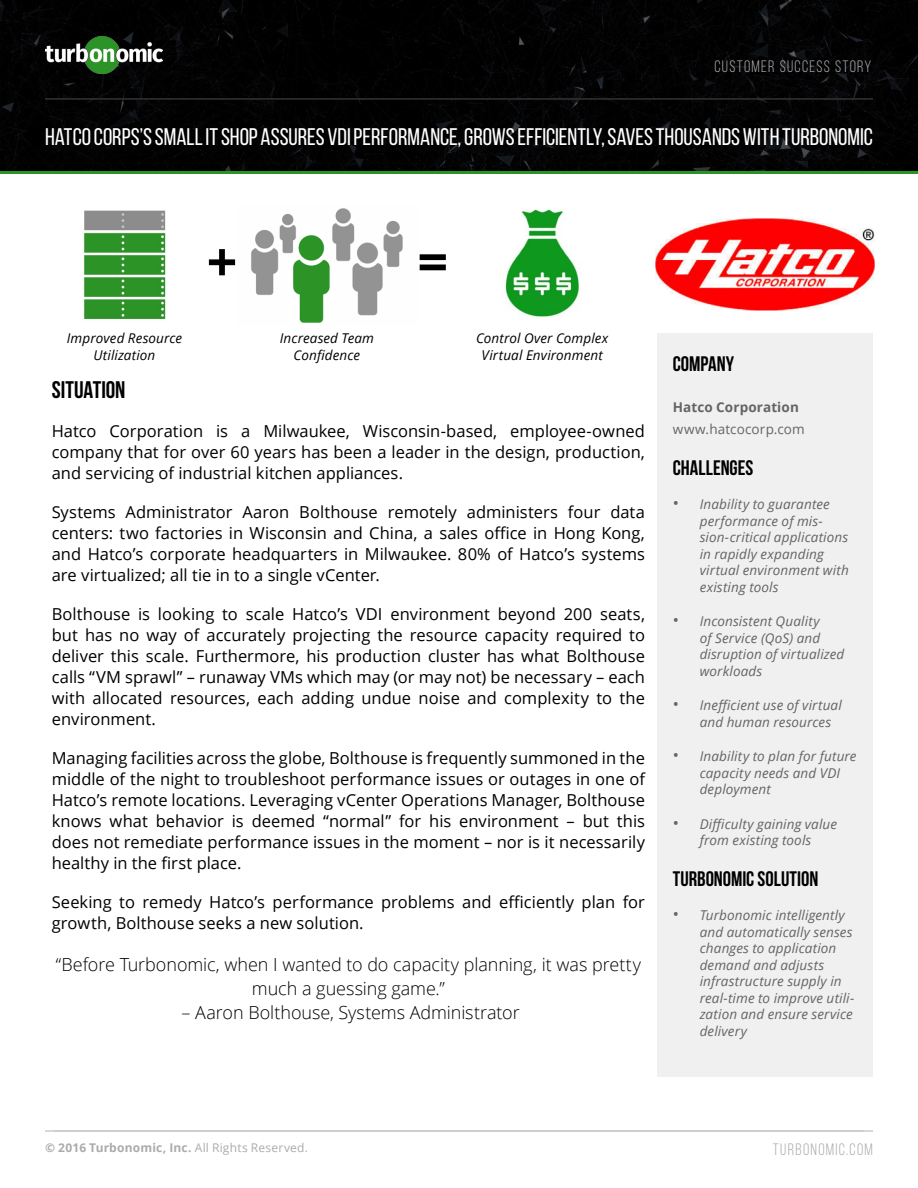
<style>
.page{position:relative;width:918px;height:1188px;background:#fff}
.page>*{position:absolute;margin:0;border:0;box-sizing:border-box;transform-origin:0 0}
.t1{font:700 54px "Open Sans";color:#000}
.t2{font:24px "Bebas Neue";color:#fff}
.t3{font:700 24px "Bebas Neue";color:#000}
.t4{font:700 21px "Bebas Neue";letter-spacing:-.005em;color:#000}
.t5{font:300 18px/24px "Open Sans";letter-spacing:-.005em;color:#000;text-align:center}
.t6{font:16.5px/21px "Open Sans";color:#000;text-align:justify}
.t7{font:16.5px "Bebas Neue";letter-spacing:.08em;color:#adaaab}
.t8{font:italic 13.5px/16.5px "Open Sans";letter-spacing:.01em;color:#646464}
.t9{font:italic 13.5px/16.5px "Open Sans";letter-spacing:.01em;color:#000;text-align:center}
.t10{font:13.5px "Open Sans";letter-spacing:.01em;color:#646464}
.t11{font:700 13.5px "Open Sans";letter-spacing:.01em;color:#646464}
.t12{font:700 12px "Open Sans";letter-spacing:.015em;color:#adaaab}
.s1{font-style:normal;font-size:16.5px}
.s2{font-weight:400}
</style>
<div class="page">
<div style="left:0;top:0;width:918px;height:171px;background:#020202"></div>
<hr style="left:45px;top:98px;width:828px;height:2px;background:#333">
<hr style="left:45px;top:1130px;width:828px;height:2px;background:#ccc">
<img style="left:45px;top:37px;width:118px;height:37px">
<hr style="left:0;top:171px;width:918px;height:3px;background:#2c9427">
<div style="left:657px;top:334px;width:216px;height:743px;background:#f0f0f0"></div>
<img style="left:83px;top:210px;width:83px;height:110px">
<img style="left:251px;top:208px;width:152px;height:115px">
<img style="left:505px;top:209px;width:75px;height:108px">
<img style="left:656px;top:218px;width:218px;height:93px">
<p class="t7" style="left:714px;top:58px;width:159px">CUSTOMER SUCCESS STORY</p>
<p class="t2" style="left:45px;top:124px;width:829px">HATCO CORPS’S SMALL IT SHOP ASSURES VDI PERFORMANCE, GROWS EFFICIENTLY, SAVES THOUSANDS WITH TURBONOMIC</p>
<p class="t1" style="left:207px;top:224px;width:32px">+</p>
<p class="t1" style="left:417px;top:224px;width:32px">=</p>
<p class="t9" style="left:67px;top:330px;width:117px">Improved Resource<br>Utilization</p>
<p class="t9" style="left:280px;top:330px;width:96px">Increased Team<br>Confidence</p>
<p class="t9" style="left:476px;top:330px;width:134px">Control Over Complex<br>Virtual Environment</p>
<p class="t3" style="left:52px;top:376px;width:75px">SITUATION</p>
<p class="t6" style="left:52px;top:420px;width:595px">Hatco Corporation is a Milwaukee, Wisconsin-based, employee-owned company that for over 60 years has been a leader in the design, production, and servicing of industrial kitchen appliances.</p>
<p class="t6" style="left:52px;top:501px;width:595px">Systems Administrator Aaron Bolthouse remotely administers four data centers: two factories in Wisconsin and China, a sales office in Hong Kong, and Hatco’s corporate headquarters in Milwaukee. 80% of Hatco’s systems are virtualized; all tie in to a single vCenter.</p>
<p class="t6" style="left:52px;top:603px;width:595px">Bolthouse is looking to scale Hatco’s VDI environment beyond 200 seats, but has no way of accurately projecting the resource capacity required to deliver this scale. Furthermore, his production cluster has what Bolthouse calls “VM sprawl” – runaway VMs which may (or may not) be necessary – each with allocated resources, each adding undue noise and complexity to the environment.</p>
<p class="t6" style="left:52px;top:747px;width:595px">Managing facilities across the globe, Bolthouse is frequently summoned in the middle of the night to troubleshoot performance issues or outages in one of Hatco’s remote locations. Leveraging vCenter Operations Manager, Bolthouse knows what behavior is deemed “normal” for his environment – but this does not remediate performance issues in the moment – nor is it necessarily healthy in the first place.</p>
<p class="t6" style="left:52px;top:891px;width:595px">Seeking to remedy Hatco’s performance problems and efficiently plan for growth, Bolthouse seeks a new solution.</p>
<p class="t5" style="left:56px;top:951px;width:587px">“Before Turbonomic, when I wanted to do capacity planning, it was pretty much a guessing game.”</p>
<p class="t5" style="left:182px;top:999px;width:340px">– Aaron Bolthouse, Systems Administrator</p>
<p class="t4" style="left:673px;top:352px;width:63px">COMPANY</p>
<p class="t11" style="left:673px;top:397px;width:128px">Hatco Corporation</p>
<p class="t10" style="left:673px;top:420px;width:134px">www.hatcocorp.com</p>
<p class="t4" style="left:673px;top:456px;width:82px">CHALLENGES</p>
<p class="t8" style="left:700px;top:496px;width:151px;text-indent:-27px"><span class="s1">•</span> Inability to guarantee performance of mis&shy;sion-critical applications in rapidly expanding virtual environment with existing tools</p>
<p class="t8" style="left:700px;top:613px;width:146px;text-indent:-27px"><span class="s1">•</span> Inconsistent Quality<br>of Service (QoS) and disruption of virtualized workloads</p>
<p class="t8" style="left:700px;top:697px;width:144px;text-indent:-27px"><span class="s1">•</span> Inefficient use of virtual and human resources</p>
<p class="t8" style="left:700px;top:748px;width:158px;text-indent:-27px"><span class="s1">•</span> Inability to plan for future capacity needs and VDI deployment</p>
<p class="t8" style="left:673px;top:815px;width:166px;text-align:center"><span class="s1">•</span> Difficulty gaining value from existing tools</p>
<p class="t4" style="left:673px;top:867px;width:147px">TURBONOMIC SOLUTION</p>
<p class="t8" style="left:700px;top:907px;width:156px;text-indent:-27px"><span class="s1">•</span> Turbonomic intelligently and automatically senses changes to application demand and adjusts infrastructure supply in real-time to improve utili&shy;zation and ensure service delivery</p>
<p class="t12" style="left:45px;top:1139px;width:264px">© 2016 Turbonomic, Inc. <span class="s2">All Rights Reserved.</span></p>
<p class="t7" style="left:773px;top:1141px;width:102px">TURBONOMIC.COM</p>
</div>
